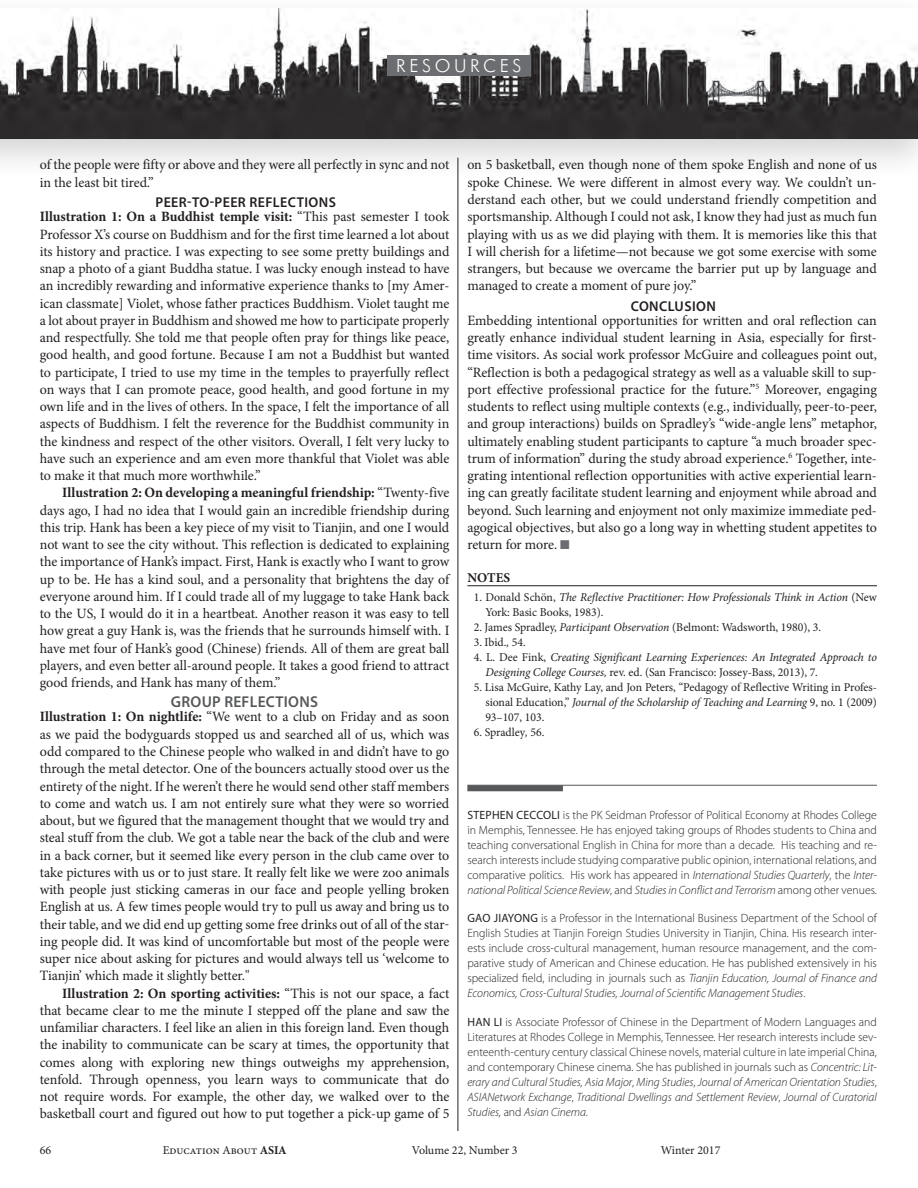
<style>
.page{position:relative;width:918px;height:1188px;background:#fff}
.page>*{position:absolute;margin:0;border:0;box-sizing:border-box;transform-origin:0 0}
.t1{font:300 18px "Futura BT";letter-spacing:.2em;color:#fff}
.t2{font:600 15.75px "Myriad Pro";letter-spacing:.02em;color:#57585a}
.t3{font:14.25px/17.2px "Minion Pro";letter-spacing:-.005em;color:#231f20;text-align:justify}
.t4{font:600 14.25px "Myriad Pro";letter-spacing:.03em;color:#231f20}
.t5{font:700 13.5px "Minion Pro";letter-spacing:.005em;color:#231f20}
.t6{font:300 12px/15px "Myriad Pro";color:#231f20;text-align:justify}
.t7{font:12px/15px "Minion Pro";color:#231f20;text-align:justify}
.t8{font:italic 12px/15px "Minion Pro";letter-spacing:-.01em;color:#231f20}
.s1{font-weight:700}
.s2{color:#6c6d70}
.s3{font-style:normal}
.s4{font-style:italic}
.s5{font-weight:400}
</style>
<div class="page">
<div style="left:0;top:0;width:918px;height:182px;background:#231f20;opacity:.2"></div>
<img style="left:0;top:9px;width:918px;height:129px">
<div style="left:387px;top:55px;width:144px;height:20px;background:#6c6d70"></div>
<hr style="left:458px;top:158px;width:1px;height:973px;background:#231f20">
<hr style="left:467px;top:785px;width:410px;height:1px;background:#57585a">
<div style="left:467px;top:785px;width:96px;height:6px;background:#57585a"></div>
<hr style="left:467px;top:585px;width:410px;height:1px;background:#231f20">
<p class="t1" style="left:396px;top:55px;width:127px">RESOURCES</p>
<p class="t3" style="left:40px;top:156px;width:411px">of the people were fifty or above and they were all perfectly in sync and not in the least bit tired.”</p>
<p class="t4" style="left:155px;top:193px;width:182px">PEER-TO-PEER REFLECTIONS</p>
<p class="t3" style="left:40px;top:208px;width:411px"><span class="s1">Illustration 1: On a Buddhist temple visit:</span> “This past semester I took Professor X’s course on Buddhism and for the first time learned a lot about its history and practice. I was expecting to see some pretty buildings and snap a photo of a giant Buddha statue. I was lucky enough instead to have an incredibly rewarding and informative experience thanks to [my Amer&shy;ican classmate] Violet, whose father practices Buddhism. Violet taught me a lot about prayer in Buddhism and showed me how to participate properly and respectfully. She told me that people often pray for things like peace, good health, and good fortune. Because I am not a Buddhist but wanted to participate, I tried to use my time in the temples to prayerfully reflect on ways that I can promote peace, good health, and good fortune in my own life and in the lives of others. In the space, I felt the importance of all aspects of Buddhism. I felt the reverence for the Buddhist community in the kindness and respect of the other visitors. Overall, I felt very lucky to have such an experience and am even more thankful that Violet was able to make it that much more worthwhile.”</p>
<p class="t3" style="left:40px;top:484px;width:411px;text-indent:22px"><span class="s1">Illustration 2: On developing a meaningful friendship:</span> “Twenty-five days ago, I had no idea that I would gain an incredible friendship during this trip. Hank has been a key piece of my visit to Tianjin, and one I would not want to see the city without. This reflection is dedicated to explaining the importance of Hank’s impact. First, Hank is exactly who I want to grow up to be. He has a kind soul, and a personality that brightens the day of everyone around him. If I could trade all of my luggage to take Hank back to the US, I would do it in a heartbeat. Another reason it was easy to tell how great a guy Hank is, was the friends that he surrounds himself with. I have met four of Hank’s good (Chinese) friends. All of them are great ball players, and even better all-around people. It takes a good friend to attract good friends, and Hank has many of them.”</p>
<p class="t2" style="left:171px;top:692px;width:149px">GROUP REFLECTIONS</p>
<p class="t3" style="left:40px;top:708px;width:411px"><span class="s1">Illustration 1: On nightlife:</span> “We went to a club on Friday and as soon as we paid the bodyguards stopped us and searched all of us, which was odd compared to the Chinese people who walked in and didn’t have to go through the metal detector. One of the bouncers actually stood over us the entirety of the night. If he weren’t there he would send other staff members to come and watch us. I am not entirely sure what they were so worried about, but we figured that the management thought that we would try and steal stuff from the club. We got a table near the back of the club and were in a back corner, but it seemed like every person in the club came over to take pictures with us or to just stare. It really felt like we were zoo animals with people just sticking cameras in our face and people yelling broken English at us. A few times people would try to pull us away and bring us to their table, and we did end up getting some free drinks out of all of the star&shy;ing people did. It was kind of uncomfortable but most of the people were super nice about asking for pictures and would always tell us ‘welcome to Tianjin’ which made it slightly better."</p>
<p class="t3" style="left:40px;top:984px;width:411px;text-indent:22px"><span class="s1">Illustration 2: On sporting activities:</span> “This is not our space, a fact that became clear to me the minute I stepped off the plane and saw the unfamiliar characters. I feel like an alien in this foreign land. Even though the inability to communicate can be scary at times, the opportunity that comes along with exploring new things outweighs my apprehension, tenfold. Through openness, you learn ways to communicate that do not require words. For example, the other day, we walked over to the basketball court and figured out how to put together a pick-up game of 5</p>
<p class="t3" style="left:467px;top:156px;width:411px">on 5 basketball, even though none of them spoke English and none of us spoke Chinese. We were different in almost every way. We couldn’t un&shy;derstand each other, but we could understand friendly competition and sportsmanship. Although I could not ask, I know they had just as much fun playing with us as we did playing with them. It is memories like this that I will cherish for a lifetime—not because we got some exercise with some strangers, but because we overcame the barrier put up by language and managed to create a moment of pure joy.”</p>
<p class="t4" style="left:631px;top:297px;width:87px">CONCLUSION</p>
<p class="t3" style="left:467px;top:312px;width:411px">Embedding intentional opportunities for written and oral reflection can greatly enhance individual student learning in Asia, especially for first&shy;time visitors. As social work professor McGuire and colleagues point out, “Reflection is both a pedagogical strategy as well as a valuable skill to sup&shy;port effective professional practice for the future.”<sup>5</sup> Moreover, engaging students to reflect using multiple contexts (e.g., individually, peer-to-peer, and group interactions) builds on Spradley’s “wide-angle lens” metaphor, ultimately enabling student participants to capture “a much broader spec&shy;trum of information” during the study abroad experience.<sup>6</sup> Together, inte&shy;grating intentional reflection opportunities with active experiential learn&shy;ing can greatly facilitate student learning and enjoyment while abroad and beyond. Such learning and enjoyment not only maximize immediate ped&shy;agogical objectives, but also go a long way in whetting student appetites to return for more. <span class="s2">■</span></p>
<p class="t5" style="left:467px;top:568px;width:44px">NOTES</p>
<p class="t8" style="left:485px;top:590px;width:393px;text-indent:-12px"><span class="s3">1. Donald Schön,</span> The Reflective Practitioner: How Professionals Think in Action <span class="s3">(New<br>York: Basic Books, 1983).</span></p>
<p class="t7" style="left:474px;top:620px;width:349px">2. James Spradley, <span class="s4">Participant Observation</span> (Belmont: Wadsworth, 1980), 3.</p>
<p class="t7" style="left:474px;top:635px;width:53px">3. Ibid.<span class="s4">,</span> 54.</p>
<p class="t8" style="left:485px;top:650px;width:393px;text-indent:-12px"><span class="s3">4. L. Dee Fink,</span> Creating Significant Learning Experiences: An Integrated Approach to<br>Designing College Courses, <span class="s3">rev. ed. (San Francisco: Jossey-Bass, 2013), 7.</span></p>
<p class="t7" style="left:485px;top:680px;width:393px;text-indent:-12px">5. Lisa McGuire, Kathy Lay, and Jon Peters, “Pedagogy of Reflective Writing in Profes&shy;sional Education,” <span class="s4">Journal of the Scholarship of Teaching and Learning</span> 9, no. 1 (2009)<br>93–107, 103.</p>
<p class="t7" style="left:474px;top:725px;width:72px">6. Spradley<span class="s4">,</span> 56.</p>
<p class="t6" style="left:467px;top:807px;width:411px"><span class="s5">STEPHEN CECCOLI</span> is the PK Seidman Professor of Political Economy at Rhodes College in Memphis, Tennessee. He has enjoyed taking groups of Rhodes students to China and teaching conversational English in China for more than a decade. His teaching and re&shy;search interests include studying comparative public opinion, international relations, and comparative politics. His work has appeared in <span class="s4">International Studies Quarterly</span>, the <span class="s4">Inter&shy;national Political Science Review</span>, and <span class="s4">Studies in Conflict and Terrorism</span> among other venues.</p>
<p class="t6" style="left:467px;top:911px;width:411px"><span class="s5">GAO JIAYONG</span> is a Professor in the International Business Department of the School of English Studies at Tianjin Foreign Studies University in Tianjin, China. His research inter&shy;ests include cross-cultural management, human resource management, and the com&shy;parative study of American and Chinese education. He has published extensively in his specialized field, including in journals such as <span class="s4">Tianjin Education, Journal of Finance and Economics, Cross-Cultural Studies, Journal of Scientific Management Studies</span>.</p>
<p class="t6" style="left:467px;top:1014px;width:411px"><span class="s5">HAN LI</span> is Associate Professor of Chinese in the Department of Modern Languages and Literatures at Rhodes College in Memphis, Tennessee. Her research interests include sev&shy;enteenth-century century classical Chinese novels, material culture in late imperial China, and contemporary Chinese cinema. She has published in journals such as <span class="s4">Concentric: Lit&shy;erary and Cultural Studies, Asia Major</span>, <span class="s4">Ming Studies</span>, <span class="s4">Journal of American Orientation Studies</span>, <span class="s4">ASIANetwork Exchange</span>, <span class="s4">Traditional Dwellings and Settlement Review</span>, <span class="s4">Journal of Curatorial Studies,</span> and <span class="s4">Asian Cinema</span>.</p>
<p class="t7" style="left:40px;top:1143px;width:13px">66</p>
<p class="t7" style="left:163px;top:1143px;width:125px">Education About <span class="s1">ASIA</span></p>
<p class="t7" style="left:412px;top:1143px;width:107px">Volume 22, Number 3</p>
<p class="t7" style="left:661px;top:1143px;width:61px">Winter 2017</p>
</div>
